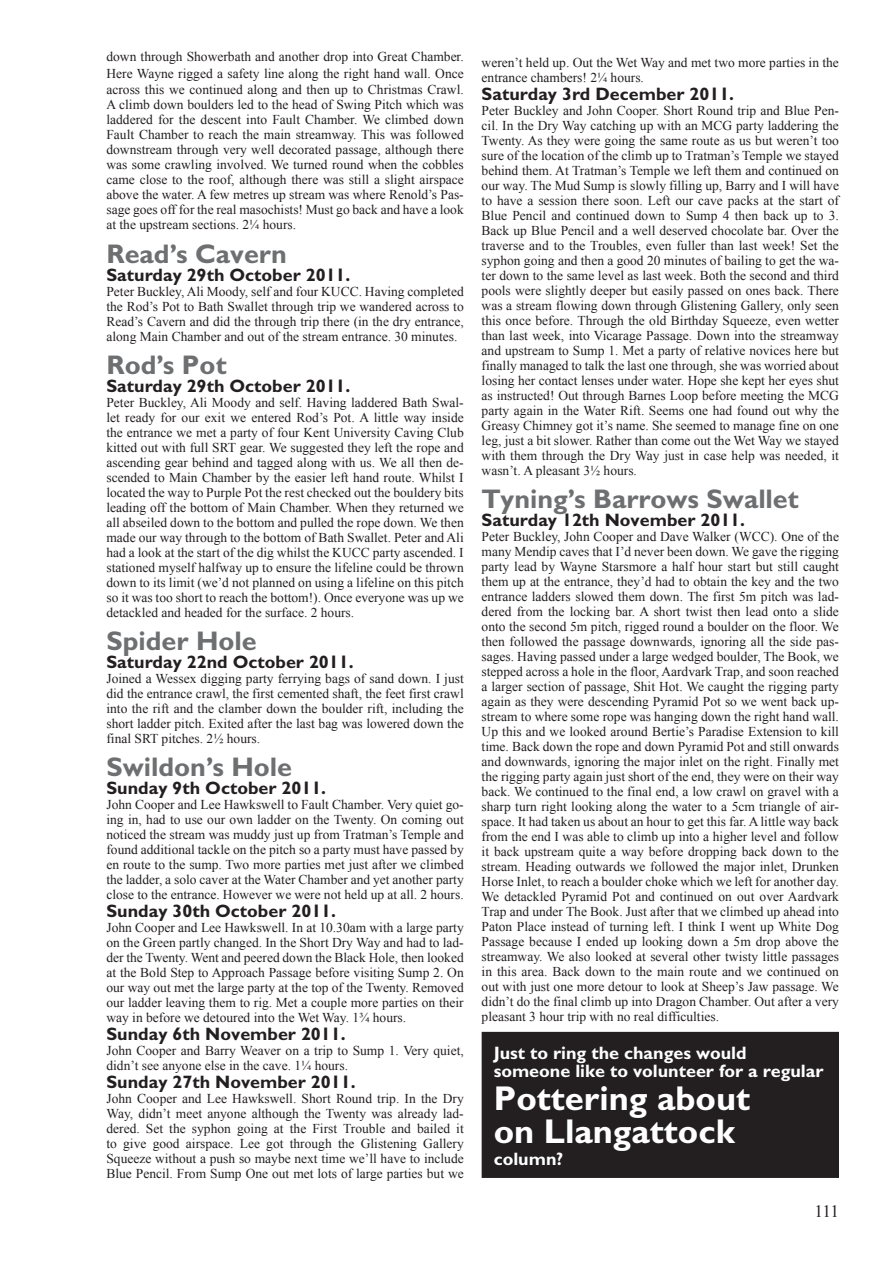
<style>
.page{position:relative;width:893px;height:1263px;background:#fff}
.page>*{position:absolute;margin:0;border:0;box-sizing:border-box;transform-origin:0 0}
.t1{font:700 34.5px/33px "M Gill Sans";color:#fff}
.t2{font:700 27px "M Gill Sans";color:#6d6f71}
.t3{font:700 18px "M Gill Sans";color:#231f20}
.t4{font:700 18px/18px "M Gill Sans";color:#fff}
.t5{font:17.25px "Times New Roman";color:#231f20}
.t6{font:13.5px/15px "Times New Roman";color:#231f20;text-align:justify}
</style>
<div class="page">
<div style="left:482px;top:1032px;width:356px;height:145px;background:#231f20"></div>
<div style="left:482px;top:1032px;width:357px;height:146px;border:2px solid #231f20"></div>
<p class="t6" style="left:106px;top:48px;width:359px;line-height:16.5px">down through Showerbath and another drop into Great Chamber.<br>Here Wayne rigged a safety line along the right hand wall. Once across this we continued along and then up to Christmas Crawl.</p>
<p class="t6" style="left:106px;top:97px;width:359px">A climb down boulders led to the head of Swing Pitch which was laddered for the descent into Fault Chamber. We climbed down Fault Chamber to reach the main streamway. This was followed downstream through very well decorated passage, although there was some crawling involved. We turned round when the cobbles came close to the roof, although there was still a slight airspace above the water. A few metres up stream was where Renold’s Pas&shy;sage goes off for the real masochists! Must go back and have a look at the upstream sections. 2¼ hours.</p>
<h2 class="t2" style="left:106px;top:238px;width:182px">Read’s Cavern</h2>
<h3 class="t3" style="left:106px;top:264px;width:245px">Saturday 29th October 2011.</h3>
<p class="t6" style="left:106px;top:283px;width:359px">Peter Buckley, Ali Moody, self and four KUCC. Having completed the Rod’s Pot to Bath Swallet through trip we wandered across to Read’s Cavern and did the through trip there (in the dry entrance, along Main Chamber and out of the stream entrance. 30 minutes.</p>
<h2 class="t2" style="left:106px;top:349px;width:122px">Rod’s Pot</h2>
<h3 class="t3" style="left:106px;top:375px;width:245px">Saturday 29th October 2011.</h3>
<p class="t6" style="left:106px;top:394px;width:359px">Peter Buckley, Ali Moody and self. Having laddered Bath Swal&shy;let ready for our exit we entered Rod’s Pot. A little way inside the entrance we met a party of four Kent University Caving Club kitted out with full SRT gear. We suggested they left the rope and ascending gear behind and tagged along with us. We all then de&shy;scended to Main Chamber by the easier left hand route. Whilst I located the way to Purple Pot the rest checked out the bouldery bits leading off the bottom of Main Chamber. When they returned we all abseiled down to the bottom and pulled the rope down. We then made our way through to the bottom of Bath Swallet. Peter and Ali had a look at the start of the dig whilst the KUCC party ascended. I stationed myself halfway up to ensure the lifeline could be thrown down to its limit (we’d not planned on using a lifeline on this pitch so it was too short to reach the bottom!). Once everyone was up we detackled and headed for the surface. 2 hours.</p>
<h2 class="t2" style="left:106px;top:625px;width:152px">Spider Hole</h2>
<h3 class="t3" style="left:106px;top:651px;width:249px">Saturday 22nd October 2011.</h3>
<p class="t6" style="left:106px;top:670px;width:359px">Joined a Wessex digging party ferrying bags of sand down. I just did the entrance crawl, the first cemented shaft, the feet first crawl into the rift and the clamber down the boulder rift, including the short ladder pitch. Exited after the last bag was lowered down the final SRT pitches. 2½ hours.</p>
<h2 class="t2" style="left:106px;top:751px;width:187px">Swildon’s Hole</h2>
<h3 class="t3" style="left:106px;top:777px;width:221px">Sunday 9th October 2011.</h3>
<p class="t6" style="left:106px;top:796px;width:359px">John Cooper and Lee Hawkswell to Fault Chamber. Very quiet go&shy;ing in, had to use our own ladder on the Twenty. On coming out noticed the stream was muddy just up from Tratman’s Temple and found additional tackle on the pitch so a party must have passed by en route to the sump. Two more parties met just after we climbed the ladder, a solo caver at the Water Chamber and yet another party close to the entrance. However we were not held up at all. 2 hours.</p>
<h3 class="t3" style="left:106px;top:900px;width:231px">Sunday 30th October 2011.</h3>
<p class="t6" style="left:106px;top:919px;width:359px">John Cooper and Lee Hawkswell. In at 10.30am with a large party on the Green partly changed. In the Short Dry Way and had to lad&shy;der the Twenty. Went and peered down the Black Hole, then looked at the Bold Step to Approach Passage before visiting Sump 2. On our way out met the large party at the top of the Twenty. Removed our ladder leaving them to rig. Met a couple more parties on their way in before we detoured into the Wet Way. 1¾ hours.</p>
<h3 class="t3" style="left:106px;top:1023px;width:241px">Sunday 6th November 2011.</h3>
<p class="t6" style="left:106px;top:1042px;width:359px">John Cooper and Barry Weaver on a trip to Sump 1. Very quiet, didn’t see anyone else in the cave. 1¼ hours.</p>
<h3 class="t3" style="left:106px;top:1071px;width:251px">Sunday 27th November 2011.</h3>
<p class="t6" style="left:106px;top:1090px;width:359px">John Cooper and Lee Hawkswell. Short Round trip. In the Dry Way, didn’t meet anyone although the Twenty was already lad&shy;dered. Set the syphon going at the First Trouble and bailed it to give good airspace. Lee got through the Glistening Gallery Squeeze without a push so maybe next time we’ll have to include Blue Pencil. From Sump One out met lots of large parties but we</p>
<p class="t6" style="left:482px;top:55px;width:359px">weren’t held up. Out the Wet Way and met two more parties in the entrance chambers! 2¼ hours.</p>
<h3 class="t3" style="left:482px;top:84px;width:254px">Saturday 3rd December 2011.</h3>
<p class="t6" style="left:482px;top:103px;width:359px">Peter Buckley and John Cooper. Short Round trip and Blue Pen&shy;cil. In the Dry Way catching up with an MCG party laddering the Twenty. As they were going the same route as us but weren’t too sure of the location of the climb up to Tratman’s Temple we stayed behind them. At Tratman’s Temple we left them and continued on our way. The Mud Sump is slowly filling up, Barry and I will have to have a session there soon. Left our cave packs at the start of Blue Pencil and continued down to Sump 4 then back up to 3.<br>Back up Blue Pencil and a well deserved chocolate bar. Over the traverse and to the Troubles, even fuller than last week! Set the syphon going and then a good 20 minutes of bailing to get the wa&shy;ter down to the same level as last week. Both the second and third pools were slightly deeper but easily passed on ones back. There was a stream flowing down through Glistening Gallery, only seen this once before. Through the old Birthday Squeeze, even wetter than last week, into Vicarage Passage. Down into the streamway and upstream to Sump 1. Met a party of relative novices here but finally managed to talk the last one through, she was worried about losing her contact lenses under water. Hope she kept her eyes shut as instructed! Out through Barnes Loop before meeting the MCG party again in the Water Rift. Seems one had found out why the Greasy Chimney got it’s name. She seemed to manage fine on one leg, just a bit slower. Rather than come out the Wet Way we stayed with them through the Dry Way just in case help was needed, it wasn’t. A pleasant 3½ hours.</p>
<h2 class="t2" style="left:482px;top:484px;width:319px">Tyning’s Barrows Swallet</h2>
<h3 class="t3" style="left:482px;top:510px;width:265px">Saturday 12th November 2011.</h3>
<p class="t6" style="left:482px;top:529px;width:359px">Peter Buckley, John Cooper and Dave Walker (WCC). One of the many Mendip caves that I’d never been down. We gave the rigging party lead by Wayne Starsmore a half hour start but still caught them up at the entrance, they’d had to obtain the key and the two entrance ladders slowed them down. The first 5m pitch was lad&shy;dered from the locking bar. A short twist then lead onto a slide onto the second 5m pitch, rigged round a boulder on the floor. We then followed the passage downwards, ignoring all the side pas&shy;sages. Having passed under a large wedged boulder, The Book, we stepped across a hole in the floor, Aardvark Trap, and soon reached a larger section of passage, Shit Hot. We caught the rigging party again as they were descending Pyramid Pot so we went back up&shy;stream to where some rope was hanging down the right hand wall.<br>Up this and we looked around Bertie’s Paradise Extension to kill time. Back down the rope and down Pyramid Pot and still onwards and downwards, ignoring the major inlet on the right. Finally met the rigging party again just short of the end, they were on their way back. We continued to the final end, a low crawl on gravel with a sharp turn right looking along the water to a 5cm triangle of air&shy;space. It had taken us about an hour to get this far. A little way back from the end I was able to climb up into a higher level and follow it back upstream quite a way before dropping back down to the stream. Heading outwards we followed the major inlet, Drunken Horse Inlet, to reach a boulder choke which we left for another day.<br>We detackled Pyramid Pot and continued on out over Aardvark Trap and under The Book. Just after that we climbed up ahead into Paton Place instead of turning left. I think I went up White Dog Passage because I ended up looking down a 5m drop above the streamway. We also looked at several other twisty little passages in this area. Back down to the main route and we continued on out with just one more detour to look at Sheep’s Jaw passage. We didn’t do the final climb up into Dragon Chamber. Out after a very pleasant 3 hour trip with no real difficulties.</p>
<h3 class="t4" style="left:494px;top:1044px;width:331px">Just to ring the changes would someone like to volunteer for a regular</h3>
<h1 class="t1" style="left:494px;top:1082px;width:258px">Pottering about on Llangattock</h1>
<h3 class="t4" style="left:494px;top:1150px;width:71px">column?</h3>
<p class="t5" style="left:814px;top:1201px;width:26px">111</p>
</div>
